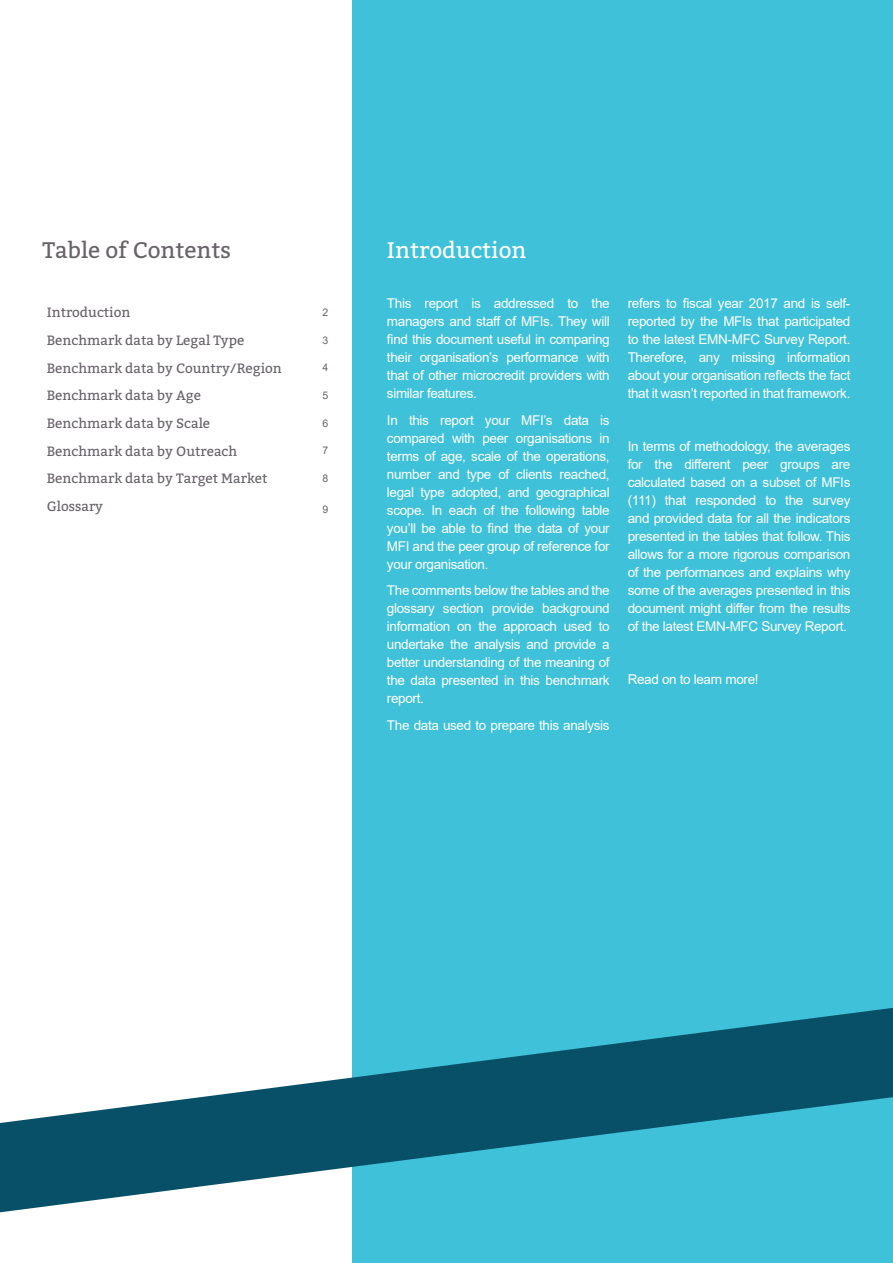
<style>
.page{position:relative;width:893px;height:1263px;background:#fff}
.page>*{position:absolute;margin:0;border:0;box-sizing:border-box;transform-origin:0 0}
.Title_2{font:22.5px "Bitter";color:#686269}
.Title_2-2{font:22.5px "Bitter";color:#fff}
.Body{font:13.5px/18px "Arial";letter-spacing:-.025em;color:#fff;text-align:justify}
.Subs_titles{font:13.5px "Bitter";color:#686269}
.Subs_titles-2{font:10.5px "Arial";color:#686269}
</style>
<div class="page">
<div style="left:353px;top:0;width:540px;height:1263px;background:#3ec1d9"></div>
<svg style="left:0;top:1008px;width:893px;height:204px"></svg>
<p class="Title_2" style="left:43px;top:233px;width:190px">Table of Contents</p>
<p class="Subs_titles" style="left:47px;top:303px;width:85px">Introduction</p>
<p class="Subs_titles-2" style="left:323px;top:305px;width:7px">2</p>
<p class="Subs_titles" style="left:47px;top:331px;width:199px">Benchmark data by Legal Type</p>
<p class="Subs_titles-2" style="left:323px;top:333px;width:7px">3</p>
<p class="Subs_titles" style="left:47px;top:358px;width:237px">Benchmark data by Country/Region</p>
<p class="Subs_titles-2" style="left:323px;top:360px;width:7px">4</p>
<p class="Subs_titles" style="left:47px;top:386px;width:156px">Benchmark data by Age</p>
<p class="Subs_titles-2" style="left:323px;top:388px;width:7px">5</p>
<p class="Subs_titles" style="left:47px;top:413px;width:165px">Benchmark data by Scale</p>
<p class="Subs_titles-2" style="left:323px;top:416px;width:7px">6</p>
<p class="Subs_titles" style="left:47px;top:441px;width:192px">Benchmark data by Outreach</p>
<p class="Subs_titles-2" style="left:323px;top:443px;width:7px">7</p>
<p class="Subs_titles" style="left:47px;top:469px;width:222px">Benchmark data by Target Market</p>
<p class="Subs_titles-2" style="left:323px;top:471px;width:7px">8</p>
<p class="Subs_titles" style="left:47px;top:496px;width:58px">Glossary</p>
<p class="Subs_titles-2" style="left:323px;top:502px;width:7px">9</p>
<p class="Title_2-2" style="left:387px;top:233px;width:141px">Introduction</p>
<p class="Body" style="left:387px;top:294px;width:224px">This report is addressed to the managers and staff of MFIs. They will find this document useful in comparing their organisation’s performance with that of other microcredit providers with similar features.</p>
<p class="Body" style="left:387px;top:411px;width:224px">In this report your MFI’s data is compared with peer organisations in terms of age, scale of the operations, number and type of clients reached, legal type adopted, and geographical scope. In each of the following table you’ll be able to find the data of your MFI and the peer group of reference for your organisation.</p>
<p class="Body" style="left:387px;top:581px;width:224px">The comments below the tables and the glossary section provide background information on the approach used to undertake the analysis and provide a better understanding of the meaning of the data presented in this benchmark report.</p>
<p class="Body" style="left:387px;top:716px;width:224px">The data used to prepare this analysis</p>
<p class="Body" style="left:628px;top:294px;width:224px">refers to fiscal year 2017 and is self&shy;reported by the MFIs that participated to the latest EMN-MFC Survey Report.<br>Therefore, any missing information about your organisation reflects the fact that it wasn’t reported in that framework.</p>
<p class="Body" style="left:628px;top:437px;width:224px">In terms of methodology, the averages for the different peer groups are calculated based on a subset of MFIs (111) that responded to the survey and provided data for all the indicators presented in the tables that follow. This allows for a more rigorous comparison of the performances and explains why some of the averages presented in this document might differ from the results of the latest EMN-MFC Survey Report.</p>
<p class="Body" style="left:628px;top:670px;width:132px">Read on to learn more!</p>
</div>
